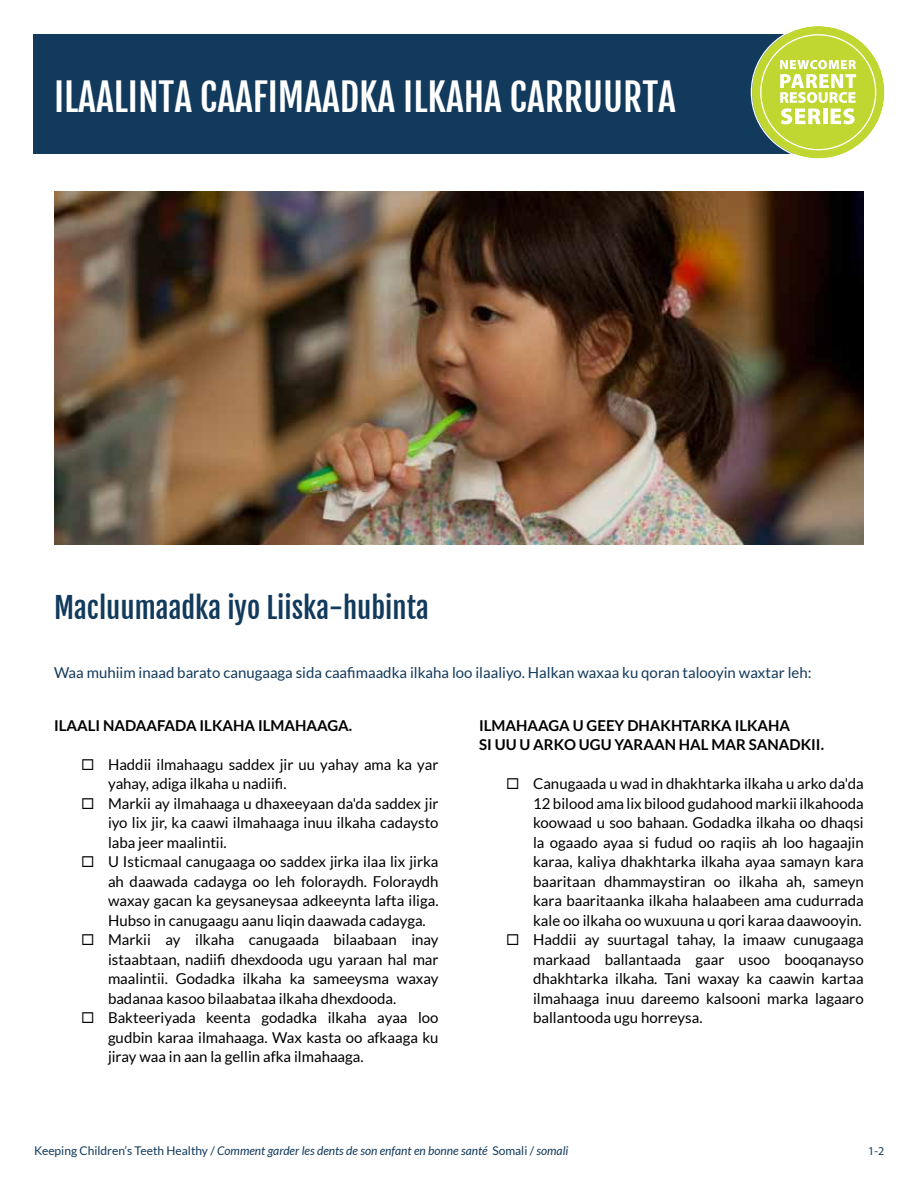
<style>
.page{position:relative;width:918px;height:1188px;background:#fff}
.page>*{position:absolute;margin:0;border:0;box-sizing:border-box;transform-origin:0 0}
.t1{font:37.5px "Fjalla One";color:#fff}
.t2{font:28.5px "Fjalla One";color:#123a5c}
.t3{font:15px/19.5px "Lato";color:#000;text-align:justify}
.t4{font:15px "Lato";color:#123a5c}
.t5{font:700 15px/19.5px "Lato";color:#000}
.t6{font:italic 12px "Lato";color:#123a5c}
.t7{font:12px "Myriad Pro";color:#123a5c}
.s1{font-style:normal}
</style>
<div class="page">
<div style="left:34px;top:34px;width:788px;height:119px;background:#123a5c"></div>
<svg style="left:751px;top:26px;width:134px;height:133px"></svg>
<img style="left:54px;top:192px;width:810px;height:352px">
<h1 class="t1" style="left:54px;top:75px;width:623px">ILAALINTA CAAFIMAADKA ILKAHA CARRUURTA</h1>
<h2 class="t2" style="left:54px;top:590px;width:376px">MACLUUMAADKA IYO LIISKA-HUBINTA</h2>
<p class="t4" style="left:54px;top:664px;width:759px">Waa muhiim inaad barato canugaaga sida caafimaadka ilkaha loo ilaaliyo. Halkan waxaa ku qoran talooyin waxtar leh:</p>
<p class="t5" style="left:54px;top:716px;width:300px">ILAALI NADAAFADA I LKAHA I LMAHAAGA.</p>
<p class="t3" style="left:108px;top:755px;width:332px;text-indent:-27px">◻ Haddii ilmahaagu saddex jir uu yahay ama ka yar yahay, adiga ilkaha u nadiifi.</p>
<p class="t3" style="left:108px;top:794px;width:332px;text-indent:-27px">◻ Markii ay ilmahaaga u dhaxeeyaan da'da saddex jir iyo lix jir, ka caawi ilmahaaga inuu ilkaha cadaysto laba jeer maalintii.</p>
<p class="t3" style="left:108px;top:852px;width:332px;text-indent:-27px">◻ U Isticmaal canugaaga oo saddex jirka ilaa lix jirka ah daawada cadayga oo leh foloraydh. Foloraydh waxay gacan ka geysaneysaa adkeeynta lafta iliga.<br>Hubso in canugaagu aanu liqin daawada cadayga.</p>
<p class="t3" style="left:108px;top:930px;width:332px;text-indent:-27px">◻ Markii ay ilkaha canugaada bilaabaan inay istaabtaan, nadiifi dhexdooda ugu yaraan hal mar maalintii. Godadka ilkaha ka sameeysma waxay badanaa kasoo bilaabataa ilkaha dhexdooda.</p>
<p class="t3" style="left:108px;top:1008px;width:332px;text-indent:-27px">◻ Bakteeriyada keenta godadka ilkaha ayaa loo gudbin karaa ilmahaaga. Wax kasta oo afkaaga ku jiray waa in aan la gellin afka ilmahaaga.</p>
<p class="t5" style="left:479px;top:716px;width:346px">ILMAHAAGA U GEEY DHAKHTARKA I LKAHA<br>SI UU U ARKO UGU YARAAN HAL MAR SANADKII .</p>
<p class="t3" style="left:533px;top:774px;width:332px;text-indent:-27px">◻ Canugaada u wad in dhakhtarka ilkaha u arko da'da 12 bilood ama lix bilood gudahood markii ilkahooda koowaad u soo bahaan. Godadka ilkaha oo dhaqsi la ogaado ayaa si fudud oo raqiis ah loo hagaajin karaa, kaliya dhakhtarka ilkaha ayaa samayn kara baaritaan dhammaystiran oo ilkaha ah, sameyn kara baaritaanka ilkaha halaabeen ama cudurrada kale oo ilkaha oo wuxuuna u qori karaa daawooyin.</p>
<p class="t3" style="left:533px;top:930px;width:332px;text-indent:-27px">◻ Haddii ay suurtagal tahay, la imaaw cunugaaga markaad ballantaada gaar usoo booqanayso dhakhtarka ilkaha. Tani waxay ka caawin kartaa ilmahaaga inuu dareemo kalsooni marka lagaaro ballantooda ugu horreysa.</p>
<p class="t6" style="left:34px;top:1144px;width:536px"><span class="s1">Keeping Children’s Teeth Healthy /</span> Comment garder les dents de son enfant en bonne santé <span class="s1">Somali /</span> somali</p>
<p class="t7" style="left:868px;top:1144px;width:17px">1-2</p>
</div>
